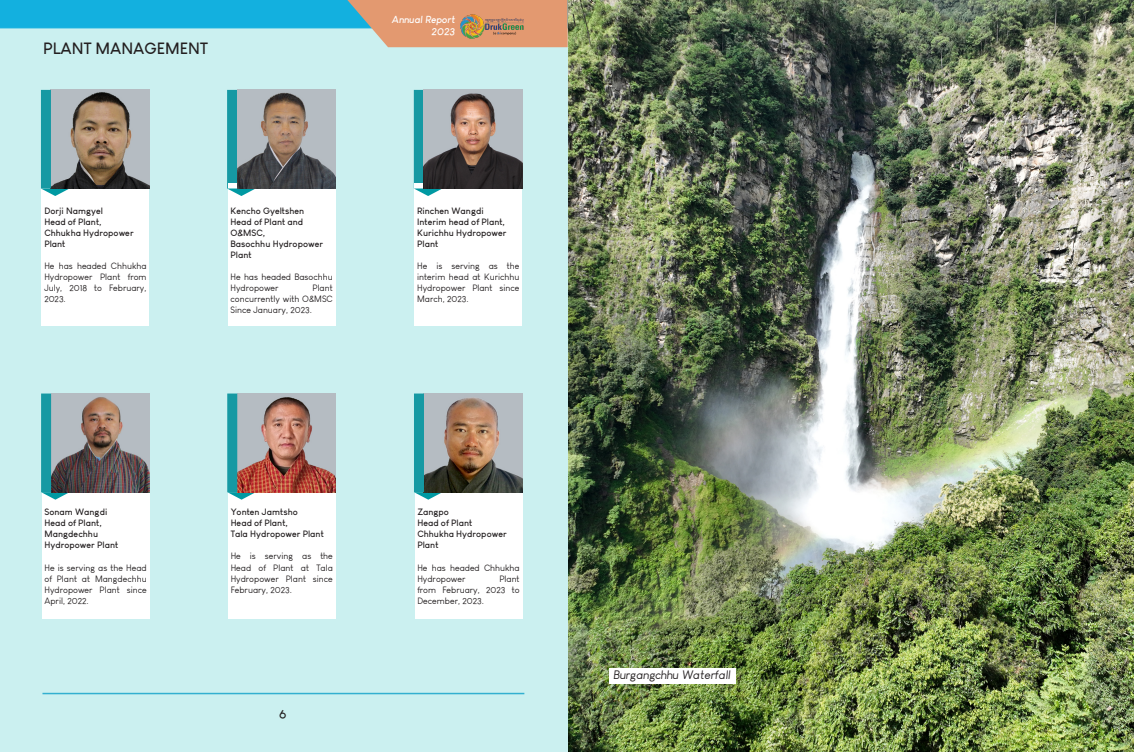
<style>
.page{position:relative;width:1134px;height:752px;background:#fff}
.page>*{position:absolute;margin:0;border:0;box-sizing:border-box;transform-origin:0 0}
.t1{font:700 16px "Louis George Cafe";color:#231f20}
.t2{font:italic 12px "Louis George Cafe";color:#231f20}
.t3{font:700 12px "Louis George Cafe";color:#231f20}
.t4{font:italic 700 10px/12px "Louis George Cafe";color:#fff;text-align:right}
.t5{font:9px/11px "Louis George Cafe";color:#231f20;text-align:justify}
.body2{font:700 9px/11px "Louis George Cafe";color:#231f20}
</style>
<div class="page">
<div style="left:0;top:0;width:1134px;height:751px;background:#cbf0f0"></div>
<hr style="left:42px;top:692px;width:482px;height:2px;background:#33b0d0">
<img style="left:568px;top:47px;width:566px;height:704px">
<div style="left:227px;top:90px;width:10px;height:98px;background:#1699a3"></div>
<div style="left:414px;top:90px;width:10px;height:98px;background:#1699a3"></div>
<div style="left:42px;top:183px;width:107px;height:143px;background:#fff"></div>
<div style="left:42px;top:485px;width:108px;height:133px;background:#fff"></div>
<div style="left:228px;top:183px;width:108px;height:143px;background:#fff"></div>
<div style="left:228px;top:485px;width:108px;height:133px;background:#fff"></div>
<div style="left:414px;top:183px;width:108px;height:143px;background:#fff"></div>
<div style="left:415px;top:485px;width:107px;height:133px;background:#fff"></div>
<svg style="left:41px;top:188px;width:29px;height:8px"></svg>
<svg style="left:41px;top:492px;width:29px;height:7px"></svg>
<svg style="left:227px;top:188px;width:29px;height:8px"></svg>
<svg style="left:227px;top:492px;width:29px;height:7px"></svg>
<svg style="left:414px;top:188px;width:28px;height:8px"></svg>
<svg style="left:414px;top:492px;width:29px;height:7px"></svg>
<img style="left:51px;top:90px;width:98px;height:98px">
<img style="left:51px;top:393px;width:99px;height:99px">
<img style="left:237px;top:90px;width:99px;height:98px">
<img style="left:237px;top:393px;width:99px;height:99px">
<img style="left:424px;top:90px;width:98px;height:98px">
<img style="left:424px;top:393px;width:98px;height:99px">
<div style="left:41px;top:90px;width:10px;height:98px;background:#1699a3"></div>
<div style="left:41px;top:393px;width:10px;height:99px;background:#1699a3"></div>
<div style="left:227px;top:393px;width:10px;height:99px;background:#1699a3"></div>
<div style="left:414px;top:393px;width:10px;height:99px;background:#1699a3"></div>
<svg style="left:0;top:0;width:1134px;height:47px"></svg>
<img style="left:460px;top:15px;width:63px;height:24px">
<div style="left:609px;top:668px;width:126px;height:15px;background:#fff"></div>
<p class="t1" style="left:43px;top:38px;width:166px">PLANT MANAGEMENT</p>
<p class="t4" style="left:392px;top:13px;width:65px">Annual Report<br>2023</p>
<p class="body2" style="left:44px;top:205px;width:60px">Dorji Namgyel</p>
<p class="body2" style="left:44px;top:216px;width:59px">Head of Plant,</p>
<p class="body2" style="left:44px;top:227px;width:91px">Chhukha Hydropower<br>Plant</p>
<p class="t5" style="left:44px;top:260px;width:104px">He has headed Chhukha Hydropower Plant from July, 2018 to February, 2023.</p>
<p class="body2" style="left:230px;top:205px;width:75px">Kencho Gyeltshen</p>
<p class="body2" style="left:230px;top:216px;width:74px">Head of Plant and<br>O&amp;MSC,</p>
<p class="body2" style="left:230px;top:238px;width:94px">Basochhu Hydropower<br>Plant</p>
<p class="t5" style="left:230px;top:271px;width:104px">He has headed Basochhu<br>Hydropower</p>
<p class="t5" style="left:230px;top:282px;width:104px;text-indent:82px">Plant concurrently with O&amp;MSC Since January, 2023.</p>
<p class="body2" style="left:417px;top:205px;width:68px">Rinchen Wangdi</p>
<p class="body2" style="left:417px;top:216px;width:89px">Interim head of Plant,</p>
<p class="body2" style="left:417px;top:227px;width:91px">Kurichhu Hydropower<br>Plant</p>
<p class="t5" style="left:417px;top:260px;width:104px">He is serving as the interim head at Kurichhu Hydropower Plant since March, 2023.</p>
<p class="body2" style="left:45px;top:506px;width:64px">Sonam Wangdi</p>
<p class="body2" style="left:45px;top:517px;width:59px">Head of Plant,</p>
<p class="body2" style="left:45px;top:528px;width:75px">Mangdechhu<br>Hydropower Plant</p>
<p class="t5" style="left:45px;top:561px;width:104px">He is serving as the Head of Plant at Mangdechhu Hydropower Plant since April, 2022.</p>
<p class="body2" style="left:231px;top:506px;width:69px">Yonten Jamtsho</p>
<p class="body2" style="left:231px;top:517px;width:59px">Head of Plant,</p>
<p class="body2" style="left:231px;top:528px;width:95px">Tala Hydropower Plant</p>
<p class="t5" style="left:231px;top:550px;width:104px">He is serving as the Head of Plant at Tala Hydropower Plant since February, 2023.</p>
<h2 class="t3" style="left:279px;top:705px;width:9px">6</h2>
<p class="body2" style="left:417px;top:506px;width:33px">Zangpo</p>
<p class="body2" style="left:417px;top:517px;width:56px">Head of Plant</p>
<p class="body2" style="left:417px;top:528px;width:91px">Chhukha Hydropower<br>Plant</p>
<p class="t5" style="left:417px;top:561px;width:104px">He has headed Chhukha<br>Hydropower</p>
<p class="t5" style="left:417px;top:572px;width:104px;text-indent:82px">Plant from February, 2023 to December, 2023.</p>
<p class="t2" style="left:613px;top:667px;width:119px">Burgangchhu Waterfall</p>
</div>
